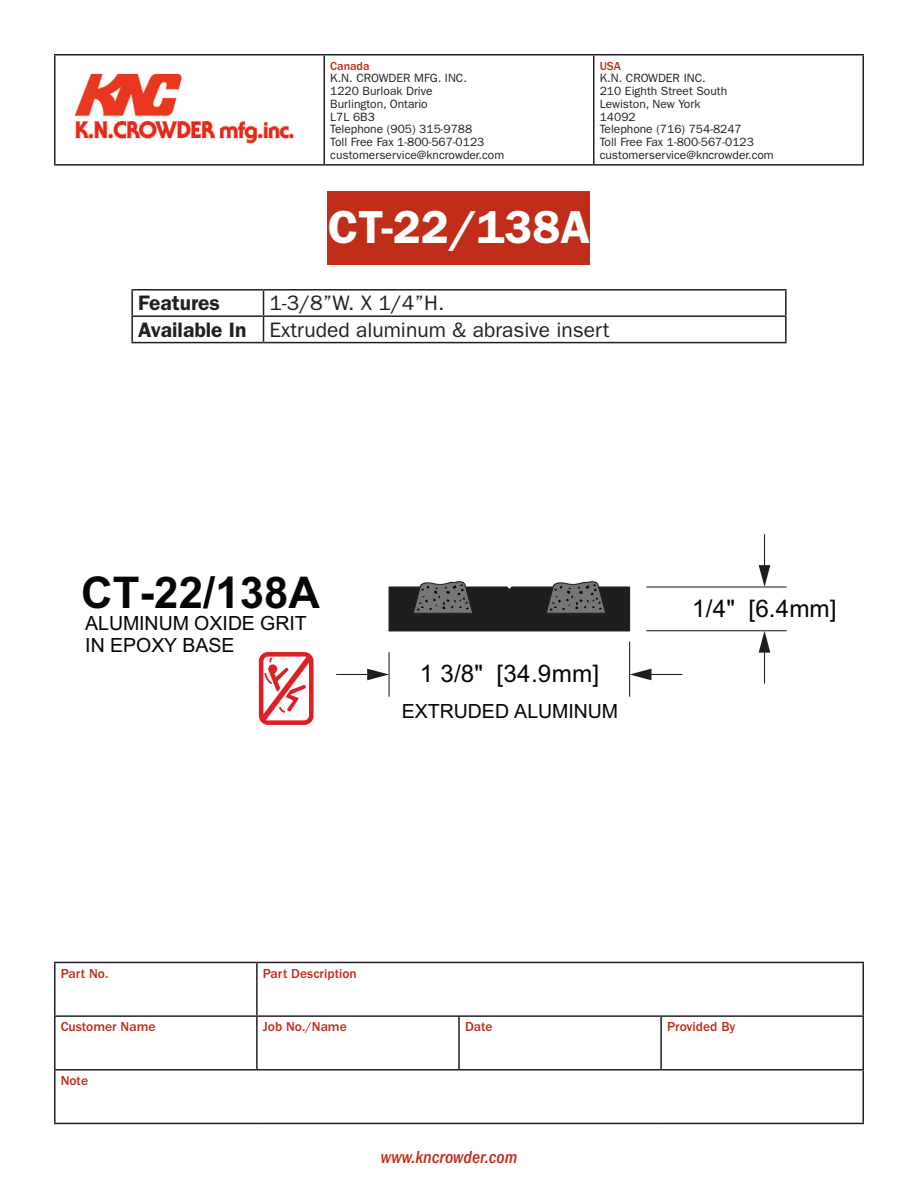
<style>
.page{position:relative;width:918px;height:1188px;background:#fff}
.page>*{position:absolute;margin:0;border:0;box-sizing:border-box;transform-origin:0 0}
.t1{font:600 46.5px "ITC Franklin Gothic Std";color:#fff}
.t2{font:700 43.8px "Arial";color:#040504}
.t3{font:24.15px "Arial";letter-spacing:.01em;color:#040504}
.t4{font:21px "ITC Franklin Gothic Std";color:#231f20}
.t5{font:600 21px "ITC Franklin Gothic Std";color:#231f20}
.t6{font:19.5px/22.2px "Arial";color:#040504}
.t7{font:italic 500 condensed 18px "ITC Franklin Gothic Std";color:#c02d19}
.t8{font:500 13.5px "ITC Franklin Gothic Std";color:#c02d19}
.t9{font:12px/12.8px "ITC Franklin Gothic Std";color:#231f20}
.t10{font:500 12px "ITC Franklin Gothic Std";color:#c02d19}
</style>
<div class="page">
<hr style="left:54px;top:962px;width:203px;height:1px;background:#231f20">
<hr style="left:54px;top:963px;width:2px;height:52px;background:#231f20">
<hr style="left:257px;top:962px;width:202px;height:1px;background:#231f20">
<hr style="left:256px;top:963px;width:2px;height:52px;background:#231f20">
<hr style="left:459px;top:962px;width:202px;height:1px;background:#231f20">
<hr style="left:661px;top:962px;width:203px;height:1px;background:#231f20">
<hr style="left:862px;top:963px;width:2px;height:52px;background:#231f20">
<hr style="left:54px;top:1015px;width:203px;height:2px;background:#231f20">
<hr style="left:54px;top:1017px;width:2px;height:52px;background:#231f20">
<hr style="left:257px;top:1015px;width:202px;height:2px;background:#231f20">
<hr style="left:256px;top:1017px;width:2px;height:52px;background:#231f20">
<hr style="left:459px;top:1015px;width:202px;height:2px;background:#231f20">
<hr style="left:458px;top:1017px;width:2px;height:52px;background:#231f20">
<hr style="left:661px;top:1015px;width:203px;height:2px;background:#231f20">
<hr style="left:660px;top:1017px;width:2px;height:52px;background:#231f20">
<hr style="left:862px;top:1017px;width:2px;height:52px;background:#231f20">
<hr style="left:54px;top:1069px;width:203px;height:2px;background:#231f20">
<hr style="left:54px;top:1071px;width:2px;height:52px;background:#231f20">
<hr style="left:257px;top:1069px;width:202px;height:2px;background:#231f20">
<hr style="left:459px;top:1069px;width:202px;height:2px;background:#231f20">
<hr style="left:661px;top:1069px;width:203px;height:2px;background:#231f20">
<hr style="left:862px;top:1071px;width:2px;height:52px;background:#231f20">
<hr style="left:54px;top:1123px;width:203px;height:1px;background:#231f20">
<hr style="left:257px;top:1123px;width:202px;height:1px;background:#231f20">
<hr style="left:459px;top:1123px;width:202px;height:1px;background:#231f20">
<hr style="left:661px;top:1123px;width:203px;height:1px;background:#231f20">
<hr style="left:54px;top:54px;width:270px;height:2px;background:#231f20">
<hr style="left:54px;top:56px;width:2px;height:108px;background:#231f20">
<hr style="left:324px;top:54px;width:270px;height:2px;background:#231f20">
<hr style="left:324px;top:56px;width:1px;height:108px;background:#231f20">
<hr style="left:594px;top:54px;width:270px;height:2px;background:#231f20">
<hr style="left:593px;top:56px;width:1px;height:108px;background:#231f20">
<hr style="left:862px;top:56px;width:2px;height:108px;background:#231f20">
<hr style="left:54px;top:164px;width:270px;height:2px;background:#231f20">
<hr style="left:324px;top:164px;width:270px;height:2px;background:#231f20">
<hr style="left:594px;top:164px;width:270px;height:2px;background:#231f20">
<img style="left:74px;top:73px;width:220px;height:71px">
<div style="left:328px;top:191px;width:262px;height:74px;background:#c02d19"></div>
<hr style="left:131px;top:289px;width:133px;height:2px;background:#231f20">
<hr style="left:131px;top:291px;width:2px;height:24px;background:#231f20">
<hr style="left:264px;top:289px;width:523px;height:2px;background:#231f20">
<hr style="left:785px;top:291px;width:2px;height:24px;background:#231f20">
<hr style="left:131px;top:315px;width:133px;height:2px;background:#231f20">
<hr style="left:131px;top:317px;width:2px;height:25px;background:#231f20">
<hr style="left:264px;top:315px;width:523px;height:2px;background:#231f20">
<svg style="left:263px;top:291px;width:1px;height:51px"></svg>
<hr style="left:785px;top:317px;width:2px;height:25px;background:#231f20">
<hr style="left:131px;top:342px;width:133px;height:1px;background:#231f20">
<hr style="left:264px;top:342px;width:523px;height:1px;background:#231f20">
<hr style="left:389px;top:653px;width:1px;height:43px;background:#201d1e">
<hr style="left:629px;top:642px;width:1px;height:54px;background:#201d1e">
<svg style="left:367px;top:669px;width:22px;height:11px"></svg>
<hr style="left:337px;top:674px;width:31px;height:1px;background:#201d1e">
<svg style="left:630px;top:669px;width:21px;height:11px"></svg>
<hr style="left:651px;top:674px;width:31px;height:1px;background:#201d1e">
<hr style="left:647px;top:586px;width:139px;height:2px;background:#201d1e">
<hr style="left:647px;top:630px;width:139px;height:1px;background:#201d1e">
<svg style="left:759px;top:565px;width:11px;height:22px"></svg>
<hr style="left:764px;top:535px;width:1px;height:31px;background:#201d1e">
<svg style="left:759px;top:631px;width:11px;height:22px"></svg>
<hr style="left:764px;top:652px;width:1px;height:31px;background:#201d1e">
<svg style="left:259px;top:652px;width:55px;height:73px"></svg>
<svg style="left:388px;top:581px;width:243px;height:51px;background:#474546"></svg>
<p class="t10" style="left:330px;top:59px;width:41px">Canada</p>
<p class="t9" style="left:330px;top:72px;width:176px">K.N. CROWDER MFG. INC.<br>1220 Burloak Drive<br>Burlington, Ontario<br>L7L 6B3<br>Telephone (905) 315-9788<br>Toll Free Fax 1-800-567-0123 customerservice@kncrowder.com</p>
<p class="t10" style="left:600px;top:59px;width:23px">USA</p>
<p class="t9" style="left:600px;top:72px;width:176px">K.N. CROWDER INC.<br>210 Eighth Street South<br>Lewiston, New York<br>14092<br>Telephone (716) 754-8247<br>Toll Free Fax 1-800-567-0123 customerservice@kncrowder.com</p>
<p class="t1" style="left:328px;top:200px;width:264px">CT-22/138A</p>
<p class="t5" style="left:138px;top:291px;width:83px">Features</p>
<p class="t4" style="left:270px;top:291px;width:176px">1-3/8”W. X 1/4”H.</p>
<p class="t5" style="left:138px;top:317px;width:110px">Available In</p>
<p class="t4" style="left:270px;top:317px;width:341px">Extruded aluminum &amp; abrasive insert</p>
<p class="t2" style="left:81px;top:563px;width:240px">CT-22/138A</p>
<p class="t6" style="left:85px;top:612px;width:223px">ALUMINUM OXIDE GRIT<br>IN EPOXY BASE</p>
<p class="t3" style="left:420px;top:658px;width:181px">1 3/8" [34.9mm]</p>
<p class="t6" style="left:402px;top:700px;width:218px">EXTRUDED ALUMINUM</p>
<p class="t3" style="left:692px;top:592px;width:146px">1/4" [6.4mm]</p>
<p class="t8" style="left:61px;top:966px;width:49px">Part No.</p>
<p class="t8" style="left:263px;top:966px;width:95px">Part Description</p>
<p class="t8" style="left:61px;top:1019px;width:96px">Customer Name</p>
<p class="t8" style="left:263px;top:1019px;width:85px">Job No./Name</p>
<p class="t8" style="left:465px;top:1019px;width:29px">Date</p>
<p class="t8" style="left:667px;top:1019px;width:70px">Provided By</p>
<p class="t8" style="left:61px;top:1073px;width:29px">Note</p>
<h3 class="t7" style="left:381px;top:1147px;width:138px">www.kncrowder.com</h3>
</div>
